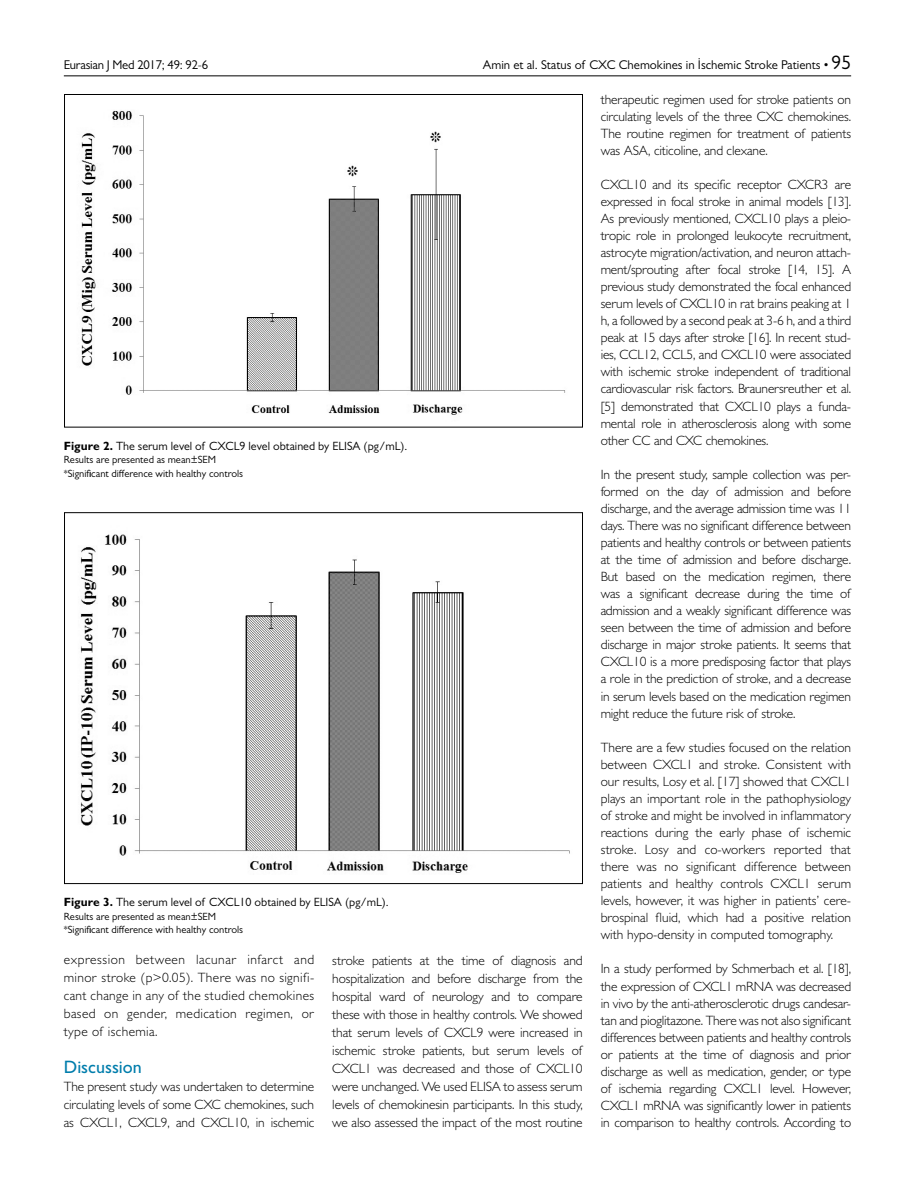
<style>
.page{position:relative;width:915px;height:1191px;background:#fff}
.page>*{position:absolute;margin:0;border:0;box-sizing:border-box;transform-origin:0 0}
.t1{font:500 18px "Gill Sans MT Pro";color:#007dac}
.t2{font:300 13.5px/17.1px "Gill Sans MT Pro";letter-spacing:-.01em;color:#000;text-align:justify}
.t3{font:12.75px "Gill Sans MT Pro";color:#000}
.t4{font:12.75px "Gill Sans MT Pro";letter-spacing:-.02em;color:#000}
.t5{font:12px "Gill Sans MT Pro";color:#000}
.t6{font:10.5px/13.5px "Gill Sans MT Pro";color:#000}
.s1{font-size:19.5px}
.s2{font-weight:700}
</style>
<div class="page">
<img style="left:81px;top:111px;width:485px;height:304px">
<img style="left:80px;top:534px;width:490px;height:339px">
<hr style="left:64px;top:76px;width:786px;height:1px;background:#000">
<p class="t4" style="left:64px;top:58px;width:146px">Eurasian J Med 2017; 49: 92-6</p>
<p class="t3" style="left:483px;top:58px;width:369px">Amin et al. Status of CXC Chemokines in İschemic Stroke Patients • <span class="s1">95</span></p>
<p class="t5" style="left:64px;top:438px;width:345px"><span class="s2">Figure 2.</span> The serum level of CXCL9 level obtained by ELISA (pg/mL).</p>
<p class="t6" style="left:64px;top:453px;width:181px">Results are presented as mean±SEM *Significant difference with healthy controls</p>
<p class="t5" style="left:64px;top:895px;width:326px"><span class="s2">Figure 3.</span> The serum level of CXCL10 obtained by ELISA (pg/mL).</p>
<p class="t6" style="left:64px;top:909px;width:181px">Results are presented as mean±SEM *Significant difference with healthy controls</p>
<p class="t2" style="left:64px;top:949px;width:252px;line-height:18.1px">expression between lacunar infarct and minor stroke (p&gt;0.05). There was no signifi&shy;cant change in any of the studied chemokines based on gender, medication regimen, or type of ischemia.</p>
<h1 class="t1" style="left:64px;top:1056px;width:79px">Discussion</h1>
<p class="t2" style="left:64px;top:1077px;width:252px;line-height:18.1px">The present study was undertaken to determine circulating levels of some CXC chemokines, such as CXCL1, CXCL9, and CXCL10, in ischemic</p>
<p class="t2" style="left:332px;top:951px;width:252px;line-height:18px">stroke patients at the time of diagnosis and hospitalization and before discharge from the hospital ward of neurology and to compare these with those in healthy controls. We showed that serum levels of CXCL9 were increased in ischemic stroke patients, but serum levels of CXCL1 was decreased and those of CXCL10 were unchanged. We used ELISA to assess serum levels of chemokinesin participants. In this study, we also assessed the impact of the most routine</p>
<p class="t2" style="left:600px;top:90px;width:252px">therapeutic regimen used for stroke patients on circulating levels of the three CXC chemokines.<br>The routine regimen for treatment of patients was ASA, citicoline, and clexane.</p>
<p class="t2" style="left:600px;top:175px;width:252px">CXCL10 and its specific receptor CXCR3 are expressed in focal stroke in animal models [13].<br>As previously mentioned, CXCL10 plays a pleio&shy;tropic role in prolonged leukocyte recruitment, astrocyte migration/activation, and neuron attach&shy;ment/sprouting after focal stroke [14, 15]. A previous study demonstrated the focal enhanced serum levels of CXCL10 in rat brains peaking at 1 h, a followed by a second peak at 3-6 h, and a third peak at 15 days after stroke [16]. In recent stud&shy;ies, CCL12, CCL5, and CXCL10 were associated with ischemic stroke independent of traditional cardiovascular risk factors. Braunersreuther et al. [5] demonstrated that CXCL10 plays a funda&shy;mental role in atherosclerosis along with some other CC and CXC chemokines.</p>
<p class="t2" style="left:600px;top:465px;width:252px">In the present study, sample collection was per&shy;formed on the day of admission and before discharge, and the average admission time was 11 days. There was no significant difference between patients and healthy controls or between patients at the time of admission and before discharge.<br>But based on the medication regimen, there was a significant decrease during the time of admission and a weakly significant difference was seen between the time of admission and before discharge in major stroke patients. It seems that CXCL10 is a more predisposing factor that plays a role in the prediction of stroke, and a decrease in serum levels based on the medication regimen might reduce the future risk of stroke.</p>
<p class="t2" style="left:600px;top:738px;width:252px">There are a few studies focused on the relation between CXCL1 and stroke. Consistent with our results, Losy et al. [17] showed that CXCL1 plays an important role in the pathophysiology of stroke and might be involved in inflammatory reactions during the early phase of ischemic stroke. Losy and co-workers reported that there was no significant difference between patients and healthy controls CXCL1 serum levels, however, it was higher in patients’ cere&shy;brospinal fluid, which had a positive relation with hypo-density in computed tomography.</p>
<p class="t2" style="left:600px;top:960px;width:252px">In a study performed by Schmerbach et al. [18], the expression of CXCL1 mRNA was decreased in vivo by the anti-atherosclerotic drugs candesar&shy;tan and pioglitazone. There was not also significant differences between patients and healthy controls or patients at the time of diagnosis and prior discharge as well as medication, gender, or type of ischemia regarding CXCL1 level. However, CXCL1 mRNA was significantly lower in patients in comparison to healthy controls. According to</p>
</div>
